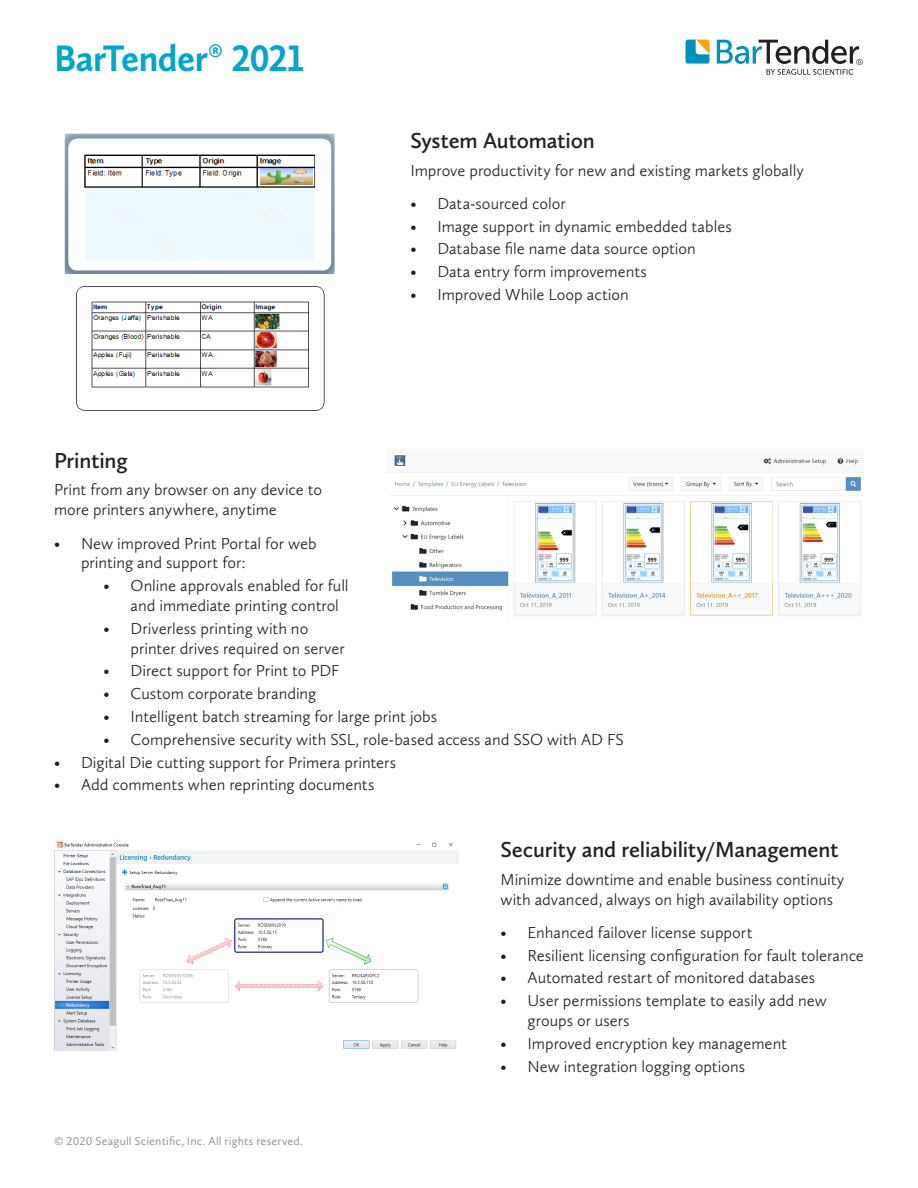
<style>
.page{position:relative;width:918px;height:1188px;background:#fff}
.page>*{position:absolute;margin:0;border:0;box-sizing:border-box;transform-origin:0 0}
.Headline{font:700 38.25px "Calluna Sans";letter-spacing:-.015em;color:#00a6cb;scale:.96 1}
.Release_Notes_-_Subh{font:600 22.5px "Calluna Sans";letter-spacing:-.01em;color:#231f20}
.Release_Notes_-_Body{font:300 16.5px/19.8px "Calluna Sans";color:#231f20}
.t1{font:12px "Calluna Sans";letter-spacing:.015em;color:#939598}
</style>
<div class="page">
<img style="left:386px;top:455px;width:478px;height:161px">
<img style="left:64px;top:133px;width:271px;height:278px">
<img style="left:54px;top:841px;width:405px;height:210px">
<svg style="left:686px;top:40px;width:24px;height:24px"></svg>
<svg style="left:717px;top:40px;width:146px;height:35px"></svg>
<p class="Headline" style="left:54px;top:35px;width:262px">BarTender® 2021</p>
<p class="Release_Notes_-_Subh" style="left:410px;top:127px;width:186px">System Automation</p>
<p class="Release_Notes_-_Body" style="left:410px;top:160px;width:395px">Improve productivity for new and existing markets globally</p>
<p class="Release_Notes_-_Body" style="left:410px;top:193px;width:157px">• Data-sourced color</p>
<p class="Release_Notes_-_Body" style="left:410px;top:216px;width:323px">• Image support in dynamic embedded tables</p>
<p class="Release_Notes_-_Body" style="left:410px;top:239px;width:287px">• Database file name data source option</p>
<p class="Release_Notes_-_Body" style="left:410px;top:262px;width:238px">• Data entry form improvements</p>
<p class="Release_Notes_-_Body" style="left:410px;top:284px;width:220px">• Improved While Loop action</p>
<p class="Release_Notes_-_Subh" style="left:54px;top:447px;width:75px">Printing</p>
<p class="Release_Notes_-_Body" style="left:54px;top:480px;width:270px">Print from any browser on any device to more printers anywhere, anytime</p>
<p class="Release_Notes_-_Body" style="left:81px;top:533px;width:237px;text-indent:-27px">• New improved Print Portal for web printing and support for:</p>
<p class="Release_Notes_-_Body" style="left:130px;top:576px;width:220px;text-indent:-27px">• Online approvals enabled for full and immediate printing control</p>
<p class="Release_Notes_-_Body" style="left:130px;top:618px;width:216px;text-indent:-27px">• Driverless printing with no printer drives required on server</p>
<p class="Release_Notes_-_Body" style="left:104px;top:661px;width:238px">• Direct support for Print to PDF</p>
<p class="Release_Notes_-_Body" style="left:104px;top:684px;width:214px">• Custom corporate branding</p>
<p class="Release_Notes_-_Body" style="left:104px;top:706px;width:335px">• Intelligent batch streaming for large print jobs</p>
<p class="Release_Notes_-_Body" style="left:104px;top:729px;width:522px">• Comprehensive security with SSL, role-based access and SSO with AD FS</p>
<p class="Release_Notes_-_Body" style="left:54px;top:752px;width:344px">• Digital Die cutting support for Primera printers</p>
<p class="Release_Notes_-_Body" style="left:54px;top:775px;width:322px">• Add comments when reprinting documents</p>
<p class="t1" style="left:54px;top:1133px;width:250px">© 2020 Seagull Scientific, Inc. All rights reserved.</p>
<p class="Release_Notes_-_Subh" style="left:501px;top:836px;width:340px">Security and reliability/Management</p>
<p class="Release_Notes_-_Body" style="left:501px;top:869px;width:345px">Minimize downtime and enable business continuity with advanced, always on high availability options</p>
<p class="Release_Notes_-_Body" style="left:501px;top:922px;width:253px">• Enhanced failover license support</p>
<p class="Release_Notes_-_Body" style="left:501px;top:945px;width:365px">• Resilient licensing configuration for fault tolerance</p>
<p class="Release_Notes_-_Body" style="left:501px;top:968px;width:316px">• Automated restart of monitored databases</p>
<p class="Release_Notes_-_Body" style="left:528px;top:991px;width:301px;text-indent:-27px">• User permissions template to easily add new groups or users</p>
<p class="Release_Notes_-_Body" style="left:501px;top:1033px;width:288px">• Improved encryption key management</p>
<p class="Release_Notes_-_Body" style="left:501px;top:1056px;width:246px">• New integration logging options</p>
</div>
